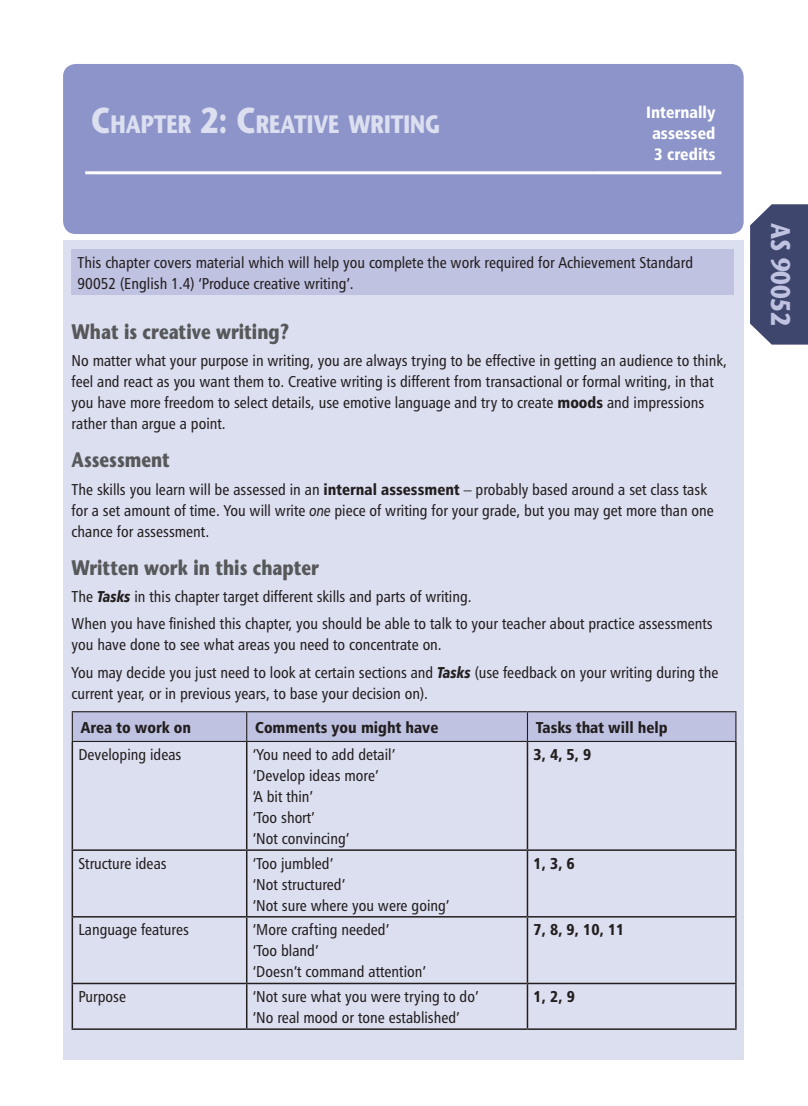
<style>
.page{position:relative;width:808px;height:1106px;background:#fff}
.page>*{position:absolute;margin:0;border:0;box-sizing:border-box;transform-origin:0 0}
.t1{font:700 27px "Stone Sans";color:#bfc2e1;scale:.8 1}
.t2{font:700 25.2px "Stone Sans";color:#dcdff0;scale:.8 1}
.t3{font:700 21px "Stone Sans";color:#57585a;scale:.8 1}
.t4{font:16.5px/21px "Humanist 777 BT Black Condensed B";color:#fff;text-align:center}
.t5{font:15.75px/21px "Humanist 777 BT Roman Condensed B";color:#231f20}
.t6{font:15.75px "Humanist 777 BT Black Condensed B";color:#231f20}
.s1{font-size:36px}
.s2{font-family:"Humanist 777 BT Black Condensed B"}
.s3{font-family:"Humanist 777 BT Italic B"}
.s4{font-family:"Humanist 777 BT Black Italic B"}
</style>
<div class="page">
<div style="left:63px;top:64px;width:680px;height:170px;background:#8c94c9;border-radius:13px"></div>
<hr style="left:85px;top:171px;width:509px;height:3px;background:#fff">
<hr style="left:594px;top:171px;width:127px;height:3px;background:#fff">
<div style="left:63px;top:240px;width:680px;height:820px;background:#dcdff0"></div>
<div style="left:72px;top:249px;width:661px;height:46px;background:#bfc2e1"></div>
<hr style="left:72px;top:742px;width:1px;height:107px;background:#231f20">
<hr style="left:246px;top:742px;width:1px;height:107px;background:#231f20">
<hr style="left:527px;top:742px;width:1px;height:107px;background:#231f20">
<hr style="left:735px;top:742px;width:1px;height:107px;background:#231f20">
<hr style="left:72px;top:849px;width:175px;height:2px;background:#231f20">
<hr style="left:72px;top:851px;width:1px;height:65px;background:#231f20">
<hr style="left:247px;top:849px;width:280px;height:2px;background:#231f20">
<hr style="left:246px;top:851px;width:1px;height:65px;background:#231f20">
<hr style="left:527px;top:849px;width:209px;height:2px;background:#231f20">
<hr style="left:527px;top:851px;width:1px;height:65px;background:#231f20">
<hr style="left:735px;top:851px;width:1px;height:65px;background:#231f20">
<hr style="left:72px;top:916px;width:175px;height:1px;background:#231f20">
<hr style="left:72px;top:917px;width:1px;height:66px;background:#231f20">
<hr style="left:247px;top:916px;width:280px;height:1px;background:#231f20">
<hr style="left:246px;top:917px;width:1px;height:66px;background:#231f20">
<hr style="left:527px;top:916px;width:209px;height:1px;background:#231f20">
<hr style="left:527px;top:917px;width:1px;height:66px;background:#231f20">
<hr style="left:735px;top:917px;width:1px;height:66px;background:#231f20">
<hr style="left:72px;top:983px;width:175px;height:1px;background:#231f20">
<hr style="left:72px;top:984px;width:1px;height:44px;background:#231f20">
<hr style="left:247px;top:983px;width:280px;height:1px;background:#231f20">
<hr style="left:246px;top:984px;width:1px;height:44px;background:#231f20">
<hr style="left:527px;top:983px;width:209px;height:1px;background:#231f20">
<hr style="left:527px;top:984px;width:1px;height:44px;background:#231f20">
<hr style="left:735px;top:984px;width:1px;height:44px;background:#231f20">
<hr style="left:72px;top:1028px;width:175px;height:2px;background:#231f20">
<hr style="left:247px;top:1028px;width:280px;height:2px;background:#231f20">
<hr style="left:527px;top:1028px;width:209px;height:2px;background:#231f20">
<hr style="left:72px;top:711px;width:175px;height:1px;background:#231f20">
<hr style="left:247px;top:711px;width:280px;height:1px;background:#231f20">
<hr style="left:527px;top:711px;width:209px;height:1px;background:#231f20">
<svg style="left:72px;top:712px;width:664px;height:29px;background:#bbbedd"></svg>
<hr style="left:72px;top:741px;width:175px;height:1px;background:#231f20">
<hr style="left:247px;top:741px;width:280px;height:1px;background:#231f20">
<hr style="left:527px;top:741px;width:209px;height:1px;background:#231f20">
<svg style="left:750px;top:204px;width:58px;height:141px;background:#4a5276"></svg>
<h2 class="t2" style="left:91px;top:109px;width:438px"><span class="s1">C</span>HAPTER <span class="s1">2: C</span>REATIVE WRITING</h2>
<p class="t4" style="left:646px;top:101px;width:71px">Internally assessed<br>3 credits</p>
<p class="t5" style="left:78px;top:251px;width:617px">This chapter covers material which will help you complete the work required for Achievement Standard<br>90052 (English 1.4) ‘Produce creative writing’.</p>
<h3 class="t3" style="left:72px;top:318px;width:274px">What is creative writing?</h3>
<p class="t5" style="left:72px;top:350px;width:657px">No matter what your purpose in writing, you are always trying to be effective in getting an audience to think, feel and react as you want them to. Creative writing is different from transactional or formal writing, in that you have more freedom to select details, use emotive language and try to create <span class="s2">moods</span> and impressions rather than argue a point.</p>
<h3 class="t3" style="left:72px;top:447px;width:124px">Assessment</h3>
<p class="t5" style="left:72px;top:478px;width:644px">The skills you learn will be assessed in an <span class="s2">internal assessment</span> – probably based around a set class task for a set amount of time. You will write <span class="s3">one</span> piece of writing for your grade, but you may get more than one chance for assessment.</p>
<h3 class="t3" style="left:72px;top:554px;width:311px">Written work in this chapter</h3>
<p class="t5" style="left:72px;top:583px;width:643px;line-height:27.3px">The <span class="s4">Tasks</span> in this chapter target different skills and parts of writing.<br>When you have finished this chapter, you should be able to talk to your teacher about practice assessments</p>
<p class="t5" style="left:72px;top:631px;width:648px;line-height:27.3px">you have done to see what areas you need to concentrate on.<br>You may decide you just need to look at certain sections and <span class="s4">Tasks</span> (use feedback on your writing during the</p>
<p class="t5" style="left:72px;top:682px;width:358px">current year, or in previous years, to base your decision on).</p>
<p class="t6" style="left:81px;top:717px;width:112px">Area to work on</p>
<p class="t6" style="left:255px;top:717px;width:185px">Comments you might have</p>
<p class="t6" style="left:536px;top:717px;width:133px">Tasks that will help</p>
<p class="t5" style="left:78px;top:744px;width:105px">Developing ideas</p>
<p class="t5" style="left:253px;top:744px;width:144px">‘You need to add detail’ ‘Develop ideas more’<br>‘A bit thin’<br>‘Too short’<br>‘Not convincing’</p>
<p class="t6" style="left:533px;top:745px;width:59px">3, 4, 5, 9</p>
<p class="t5" style="left:78px;top:852px;width:90px">Structure ideas</p>
<p class="t5" style="left:253px;top:852px;width:198px">‘Too jumbled’<br>‘Not structured’<br>‘Not sure where you were going’</p>
<p class="t6" style="left:533px;top:853px;width:43px">1, 3, 6</p>
<p class="t5" style="left:78px;top:919px;width:112px">Language features</p>
<p class="t5" style="left:253px;top:919px;width:175px">‘More crafting needed’<br>‘Too bland’<br>‘Doesn’t command attention’</p>
<p class="t6" style="left:533px;top:920px;width:93px">7, 8, 9, 10, 11</p>
<p class="t5" style="left:78px;top:986px;width:49px">Purpose</p>
<p class="t5" style="left:253px;top:986px;width:227px">‘Not sure what you were trying to do’ ‘No real mood or tone established’</p>
<p class="t6" style="left:533px;top:986px;width:43px">1, 2, 9</p>
<h1 class="t1" style="left:797px;top:223px;width:130px;rotate:90deg">AS 90052</h1>
</div>
